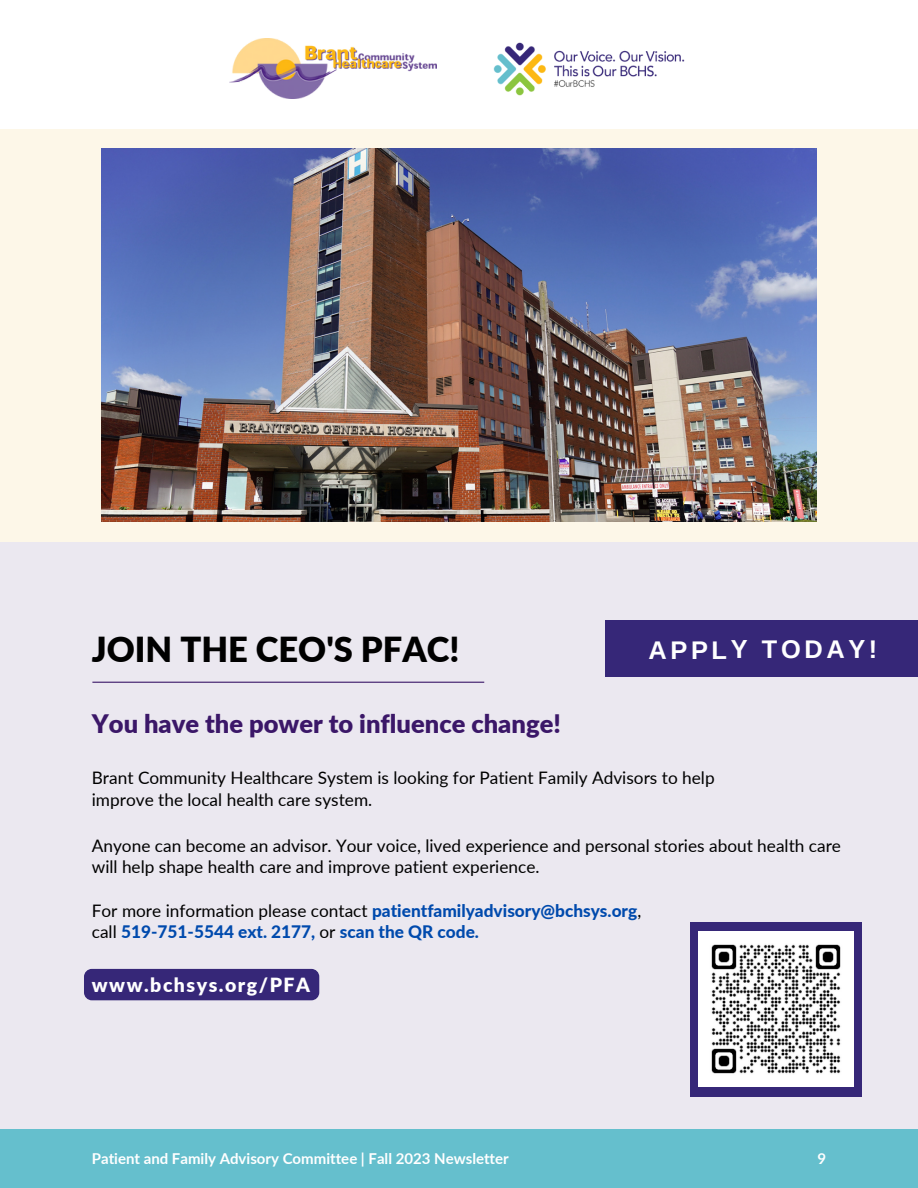
<style>
.page{position:relative;width:918px;height:1188px;background:#fff}
.page>*{position:absolute;margin:0;border:0;box-sizing:border-box;transform-origin:0 0}
.t1{font:900 34.5px "Lato";color:#000}
.t2{font:900 25.5px "Lato";color:#3b1768}
.t3{font:700 25.5px "Arimo";letter-spacing:.135em;color:#fff}
.t4{font:900 19.5px "Lato";letter-spacing:.075em;color:#fff}
.t5{font:17.25px/21.3px "Lato";color:#000}
.t6{font:800 17.25px "Lato";color:#004aad}
.t7{font:700 15px "Lato";color:#fff}
.s1{font-weight:800;color:#004aad}
.s2{font-weight:400;color:#000}
</style>
<div class="page">
<div style="left:0;top:542px;width:918px;height:646px;background:#ebe8f0"></div>
<div style="left:0;top:1129px;width:918px;height:59px;background:#65bfcd"></div>
<img style="left:229px;top:39px;width:207px;height:59px">
<img style="left:493px;top:42px;width:192px;height:54px">
<hr style="left:92px;top:682px;width:392px;height:1px;background:#3b1768">
<div style="left:0;top:129px;width:918px;height:412px;background:#fdf7e8"></div>
<div style="left:605px;top:621px;width:313px;height:56px;background:#362778"></div>
<div style="left:690px;top:922px;width:172px;height:174px;background:#362778"></div>
<img style="left:698px;top:931px;width:156px;height:156px">
<img style="left:102px;top:149px;width:714px;height:372px">
<div style="left:84px;top:969px;width:235px;height:31px;background:#362778;border-radius:8px"></div>
<p class="t1" style="left:92px;top:628px;width:369px">JOIN THE CEO'S PFAC!</p>
<p class="t3" style="left:648px;top:635px;width:231px">APPLY TODAY!</p>
<p class="t2" style="left:92px;top:708px;width:471px">You have the power to influence change!</p>
<p class="t5" style="left:92px;top:767px;width:624px">Brant Community Healthcare System is looking for Patient Family Advisors to help improve the local health care system.</p>
<p class="t5" style="left:92px;top:834px;width:751px">Anyone can become an advisor. Your voice, lived experience and personal stories about health care will help shape health care and improve patient experience.</p>
<p class="t5" style="left:92px;top:900px;width:551px">For more information please contact <span class="s1">patientfamilyadvisory@bchsys.org</span>,</p>
<p class="t6" style="left:92px;top:921px;width:389px"><span class="s2">call</span> 519-751-5544 ext. 2177, <span class="s2">or</span> scan the QR code.</p>
<p class="t4" style="left:92px;top:973px;width:220px">www.bchsys.org/PFA</p>
<p class="t7" style="left:92px;top:1150px;width:419px">Patient and Family Advisory Committee | Fall 2023 Newsletter</p>
<p class="t7" style="left:817px;top:1150px;width:10px">9</p>
</div>
